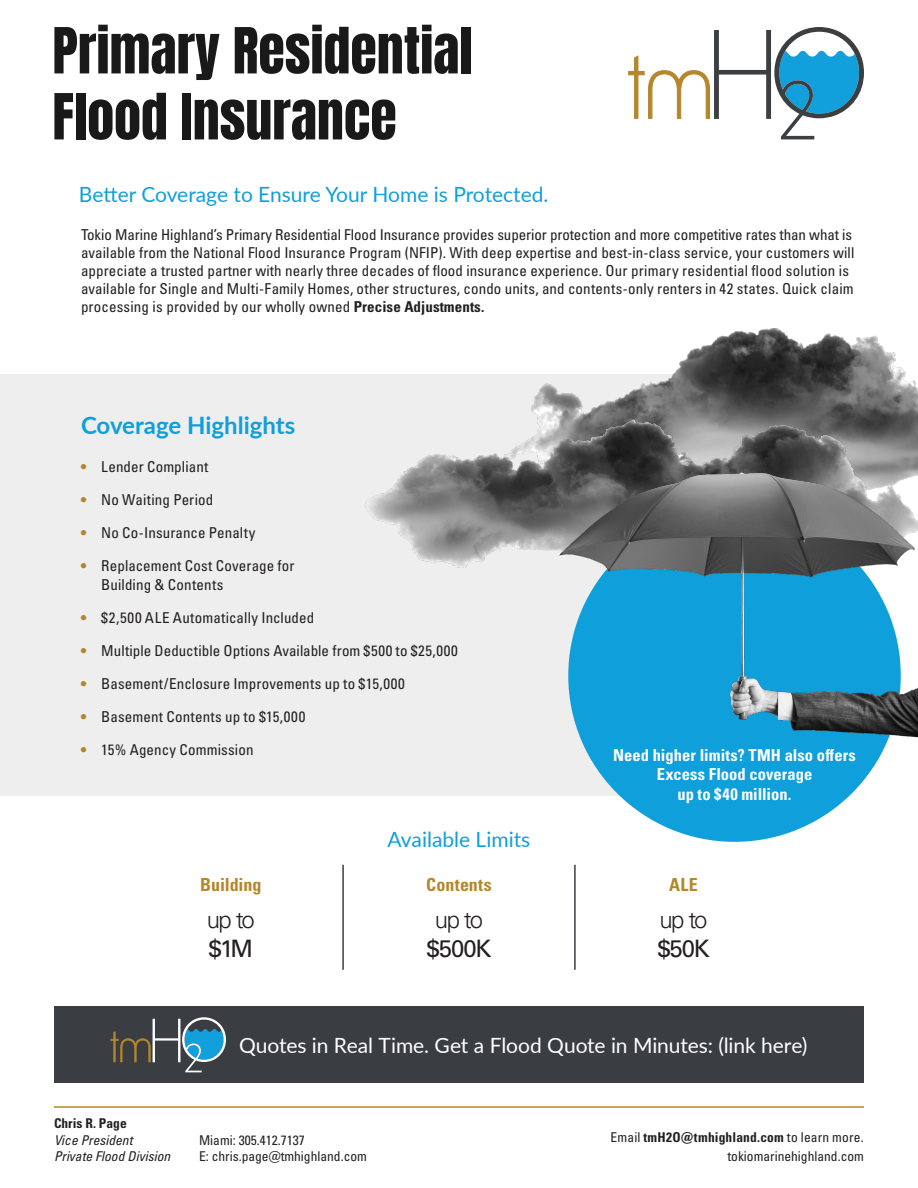
<style>
.page{position:relative;width:918px;height:1188px;background:#fff}
.page>*{position:absolute;margin:0;border:0;box-sizing:border-box;transform-origin:0 0}
.Heading{font:54px/66px "Anton";color:#191919}
.t1{font:700 24px "Lato";color:#0f9fda}
.t2{font:300 24px "Univers LT Pro 45";letter-spacing:-.075em;color:#231f20}
.t3{font:24px "Univers LT Pro 55 Roman";letter-spacing:-.055em;color:#231f20}
.t4{font:21px "Lato";color:#0f9fda}
.t5{font:21px "Lato";letter-spacing:-.005em;color:#fff}
.t6{font:700 condensed 18px "Univers LT Pro";color:#b5872c}
._4_2_Main_text_white{font:700 condensed 16.5px/19.5px "Univers LT Pro";letter-spacing:.005em;color:#fff;text-align:center}
.t7{font:condensed 15px/18px "Univers LT Pro";letter-spacing:.005em;color:#231f20}
.t8{font:condensed 13.5px "Univers LT Pro";color:#231f20}
.t9{font:italic condensed 13.5px/16.5px "Univers LT Pro";color:#231f20}
._4_2_Main_text_white-2{font:700 condensed 13.5px "Univers LT Pro";letter-spacing:.015em;color:#231f20}
.s1{font-weight:700}
.s2{color:#b5872c}
.s3{font-weight:700;font-style:normal}
.s4{font-weight:400}
</style>
<div class="page">
<div style="left:0;top:374px;width:712px;height:422px;background:#eeeeef"></div>
<hr style="left:54px;top:1106px;width:810px;height:2px;background:#b5872c">
<svg style="left:629px;top:27px;width:235px;height:112px"></svg>
<hr style="left:342px;top:865px;width:2px;height:105px;background:#3a3d42">
<hr style="left:574px;top:865px;width:2px;height:105px;background:#3a3d42">
<img style="left:531px;top:328px;width:387px;height:91px">
<img style="left:365px;top:419px;width:553px;height:149px">
<div style="left:568px;top:509px;width:333px;height:333px;background:#0f9fda;border-radius:50%"></div>
<img style="left:556px;top:467px;width:362px;height:276px">
<div style="left:54px;top:1007px;width:810px;height:76px;background:#3a3d42"></div>
<svg style="left:111px;top:1017px;width:115px;height:55px"></svg>
<p class="Heading" style="left:52px;top:22px;width:422px">Primary Residential<br>Flood Insurance</p>
<p class="t4" style="left:79px;top:179px;width:471px">Better Coverage to Ensure Your Home is Protected.</p>
<p class="t7" style="left:81px;top:225px;width:775px">Tokio Marine Highland’s Primary Residential Flood Insurance provides superior protection and more competitive rates than what is available from the National Flood Insurance Program (NFIP). With deep expertise and best-in-class service, your customers will appreciate a trusted partner with nearly three decades of flood insurance experience. Our primary residential flood solution is available for Single and Multi-Family Homes, other structures, condo units, and contents-only renters in 42 states. Quick claim processing is provided by our wholly owned <span class="s1">Precise Adjustments.</span></p>
<p class="t1" style="left:81px;top:408px;width:216px">Coverage Highlights</p>
<p class="t7" style="left:81px;top:457px;width:129px"><span class="s2">•</span> Lender Compliant</p>
<p class="t7" style="left:81px;top:490px;width:134px"><span class="s2">•</span> No Waiting Period</p>
<p class="t7" style="left:81px;top:523px;width:176px"><span class="s2">•</span> No Co-Insurance Penalty</p>
<p class="t7" style="left:101px;top:555px;width:195px;line-height:19.5px;text-indent:-20px"><span class="s2">•</span> Replacement Cost Coverage for<br>Building &amp; Contents</p>
<p class="t7" style="left:81px;top:609px;width:235px"><span class="s2">•</span> $2,500 ALE Automatically Included</p>
<p class="t7" style="left:81px;top:642px;width:378px"><span class="s2">•</span> Multiple Deductible Options Available from $500 to $25,000</p>
<p class="t7" style="left:81px;top:675px;width:325px"><span class="s2">•</span> Basement/Enclosure Improvements up to $15,000</p>
<p class="t7" style="left:81px;top:708px;width:226px"><span class="s2">•</span> Basement Contents up to $15,000</p>
<p class="t7" style="left:81px;top:741px;width:174px"><span class="s2">•</span> 15% Agency Commission</p>
<p class="t6" style="left:200px;top:874px;width:63px">Building</p>
<p class="t2" style="left:207px;top:904px;width:50px">up to</p>
<p class="t3" style="left:209px;top:931px;width:46px">$1M</p>
<p class="t4" style="left:388px;top:824px;width:144px">Available Limits</p>
<p class="t6" style="left:426px;top:874px;width:67px">Contents</p>
<p class="t2" style="left:435px;top:904px;width:50px">up to</p>
<p class="t3" style="left:427px;top:931px;width:66px">$500K</p>
<p class="_4_2_Main_text_white" style="left:613px;top:745px;width:244px">Need higher limits? TMH also offers<br>Excess Flood coverage<br>up to $40 million.</p>
<p class="t6" style="left:669px;top:874px;width:30px">ALE</p>
<p class="t2" style="left:659px;top:904px;width:50px">up to</p>
<p class="t3" style="left:657px;top:931px;width:54px">$50K</p>
<p class="t9" style="left:54px;top:1115px;width:80px"><span class="s3">Chris R. Page<br></span>Vice President</p>
<p class="t9" style="left:54px;top:1148px;width:118px">Private Flood Division</p>
<p class="t5" style="left:239px;top:1031px;width:570px">Quotes in Real Time. Get a Flood Quote in Minutes: (link here)</p>
<p class="t8" style="left:199px;top:1132px;width:107px">Miami: 305.412.7137</p>
<p class="t8" style="left:199px;top:1148px;width:169px">E: chris.page@tmhighland.com</p>
<p class="_4_2_Main_text_white-2" style="left:610px;top:1129px;width:255px"><span class="s4">Email</span> tmH2O@tmhighland.com <span class="s4">to learn more.</span></p>
<p class="t8" style="left:727px;top:1148px;width:138px">tokiomarinehighland.com</p>
</div>
